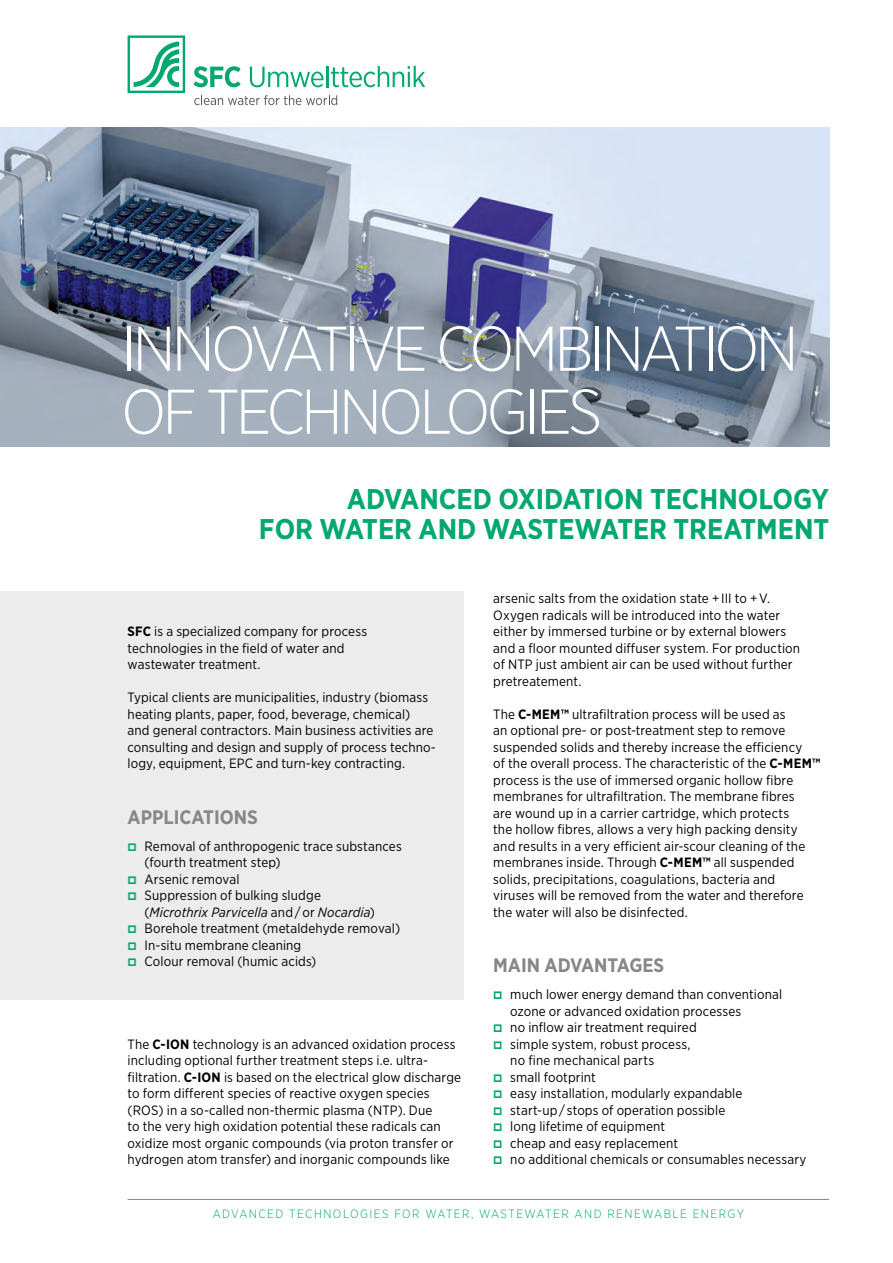
<style>
.page{position:relative;width:893px;height:1263px;background:#fff}
.page>*{position:absolute;margin:0;border:0;box-sizing:border-box;transform-origin:0 0}
.t1{font:300 63px/63px "Gotham Narrow";letter-spacing:-.06em;color:#fff}
.t2{font:700 28.5px/30px "Gotham Narrow";color:#00a86f;text-align:right}
.t3{font:700 19.5px "Gotham Narrow";color:#868786}
.t4{font:13.5px/16.5px "Gotham Narrow";letter-spacing:.01em;color:#000}
.t5{font:300 12px "Gotham Narrow";letter-spacing:.12em;color:#00a86f}
.s1{font-weight:700}
.s2{font-style:italic}
</style>
<div class="page">
<hr style="left:128px;top:1199px;width:701px;height:1px;background:#868786">
<svg style="left:193px;top:66px;width:48px;height:21px"></svg>
<svg style="left:250px;top:67px;width:73px;height:20px"></svg>
<hr style="left:326px;top:66px;width:2px;height:21px;background:#00a86f">
<svg style="left:331px;top:66px;width:94px;height:21px"></svg>
<svg style="left:128px;top:35px;width:57px;height:58px"></svg>
<svg style="left:194px;top:95px;width:143px;height:10px"></svg>
<img style="left:0;top:128px;width:829px;height:318px">
<div style="left:0;top:591px;width:463px;height:408px;background:#ececec"></div>
<h1 class="t1" style="left:121px;top:316px;width:679px">INNOVATIVE COMBINATION<br>OF TECHNOLOGIES</h1>
<h2 class="t2" style="left:259px;top:483px;width:572px">ADVANCED OXIDATION TECHNOLOGY<br>FOR WATER AND WASTEWATER TREATMENT</h2>
<p class="t4" style="left:128px;top:623px;width:241px"><span class="s1">SFC</span> is a specialized company for process technologies in the field of water and wastewater treatment.</p>
<p class="t4" style="left:128px;top:689px;width:310px">Typical clients are municipalities, industry (biomass heating plants, paper, food, beverage, chemical)<br>and general contractors. Main business activities are consulting and design and supply of process techno&shy;logy, equipment, EPC and turn-key contracting.</p>
<h3 class="t3" style="left:128px;top:804px;width:132px">APPLICATIONS</h3>
<p class="t4" style="left:145px;top:838px;width:259px">Removal of anthropogenic trace substances (fourth treatment step)<br>Arsenic removal<br>Suppression of bulking sludge<br>(<span class="s2">Microthrix Parvicella</span> and / or <span class="s2">Nocardia</span>)<br>Borehole treatment (metaldehyde removal)<br>In-situ membrane cleaning<br>Colour removal (humic acids)</p>
<p class="t4" style="left:128px;top:1036px;width:335px">The <span class="s1">C-ION</span> technology is an advanced oxidation process including optional further treatment steps i.e. ultra&shy;filtration. <span class="s1">C-ION</span> is based on the electrical glow discharge to form different species of reactive oxygen species (ROS) in a so-called non-thermic plasma (NTP). Due<br>to the very high oxidation potential these radicals can oxidize most organic compounds (via proton transfer or hydrogen atom transfer) and inorganic compounds like</p>
<p class="t4" style="left:493px;top:590px;width:308px">arsenic salts from the oxidation state + III to + V.<br>Oxygen radicals will be introduced into the water either by immersed turbine or by external blowers and a floor mounted diffuser system. For production of NTP just ambient air can be used without further pretreatement.</p>
<p class="t4" style="left:493px;top:705px;width:329px">The <span class="s1">C-MEM™</span> ultrafiltration process will be used as<br>an optional pre- or post-treatment step to remove suspended solids and thereby increase the efficiency<br>of the overall process. The characteristic of the <span class="s1">C-MEM™ </span>process is the use of immersed organic hollow fibre membranes for ultrafiltration. The membrane fibres<br>are wound up in a carrier cartridge, which protects<br>the hollow fibres, allows a very high packing density and results in a very efficient air-scour cleaning of the membranes inside. Through <span class="s1">C-MEM™</span> all suspended solids, precipitations, coagulations, bacteria and<br>viruses will be removed from the water and therefore the water will also be disinfected.</p>
<h3 class="t3" style="left:493px;top:953px;width:173px">MAIN ADVANTAGES</h3>
<p class="t4" style="left:510px;top:986px;width:298px">much lower energy demand than conventional ozone or advanced oxidation processes<br>no inflow air treatment required<br>simple system, robust process,<br>no fine mechanical parts<br>small footprint<br>easy installation, modularly expandable<br>start-up / stops of operation possible<br>long lifetime of equipment<br>cheap and easy replacement<br>no additional chemicals or consumables necessary</p>
<p class="t5" style="left:213px;top:1206px;width:533px">ADVANCED TECHNOLOGIES FOR WATER, WASTEWATER AND RENEWABLE ENERGY</p>
</div>
